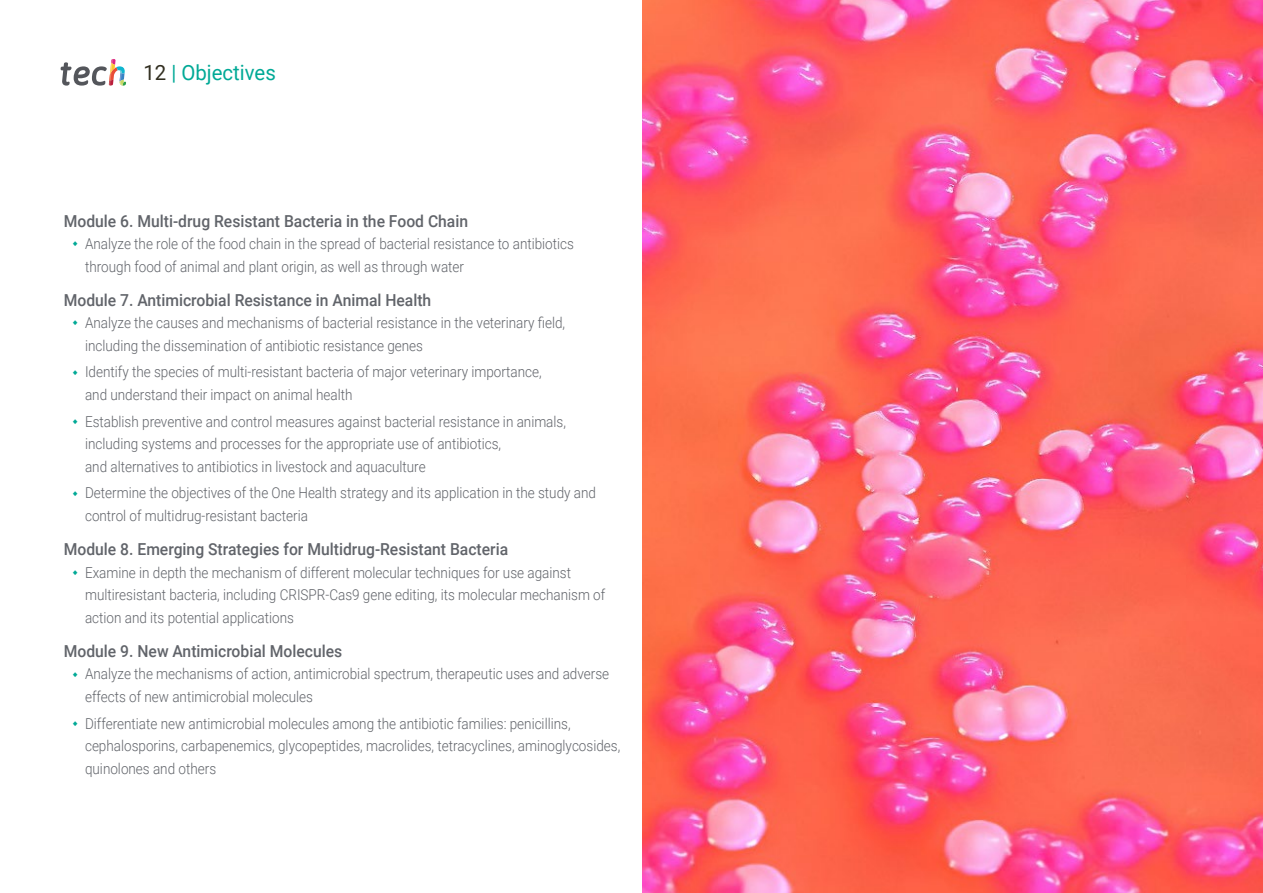
<style>
.page{position:relative;width:1263px;height:893px;background:#fff}
.page>*{position:absolute;margin:0;border:0;box-sizing:border-box;transform-origin:0 0}
.t1{font:21px "Roboto";color:#00a996}
.t2{font:500 16.5px "Roboto";color:#61646a;scale:.95 1}
.t3{font:300 15px/22.5px "Roboto";color:#61646a;scale:.9 1}
.s1{color:#312e20}
</style>
<div class="page">
<img style="left:642px;top:0;width:621px;height:893px">
<svg style="left:61px;top:59px;width:65px;height:27px"></svg>
<h1 class="t1" style="left:144px;top:57px;width:134px"><span class="s1">12</span> | Objectives</h1>
<p class="t2" style="left:64px;top:209px;width:427px">Module 6. Multi-drug Resistant Bacteria in the Food Chain</p>
<p class="t3" style="left:85px;top:232px;width:545px">Analyze the role of the food chain in the spread of bacterial resistance to antibiotics through food of animal and plant origin, as well as through water</p>
<p class="t2" style="left:64px;top:288px;width:388px">Module 7. Antimicrobial Resistance in Animal Health</p>
<p class="t3" style="left:85px;top:311px;width:535px">Analyze the causes and mechanisms of bacterial resistance in the veterinary field, including the dissemination of antibiotic resistance genes</p>
<p class="t3" style="left:85px;top:360px;width:509px">Identify the species of multi-resistant bacteria of major veterinary importance, and understand their impact on animal health</p>
<p class="t3" style="left:85px;top:410px;width:536px">Establish preventive and control measures against bacterial resistance in animals, including systems and processes for the appropriate use of antibiotics,<br>and alternatives to antibiotics in livestock and aquaculture</p>
<p class="t3" style="left:85px;top:481px;width:569px">Determine the objectives of the One Health strategy and its application in the study and control of multidrug-resistant bacteria</p>
<p class="t2" style="left:64px;top:538px;width:469px">Module 8. Emerging Strategies for Multidrug-Resistant Bacteria</p>
<p class="t3" style="left:85px;top:560px;width:579px">Examine in depth the mechanism of different molecular techniques for use against multiresistant bacteria, including CRISPR-Cas9 gene editing, its molecular mechanism of action and its potential applications</p>
<p class="t2" style="left:64px;top:639px;width:295px">Module 9. New Antimicrobial Molecules</p>
<p class="t3" style="left:85px;top:662px;width:584px">Analyze the mechanisms of action, antimicrobial spectrum, therapeutic uses and adverse effects of new antimicrobial molecules</p>
<p class="t3" style="left:85px;top:711px;width:596px">Differentiate new antimicrobial molecules among the antibiotic families: penicillins, cephalosporins, carbapenemics, glycopeptides, macrolides, tetracyclines, aminoglycosides, quinolones and others</p>
</div>
